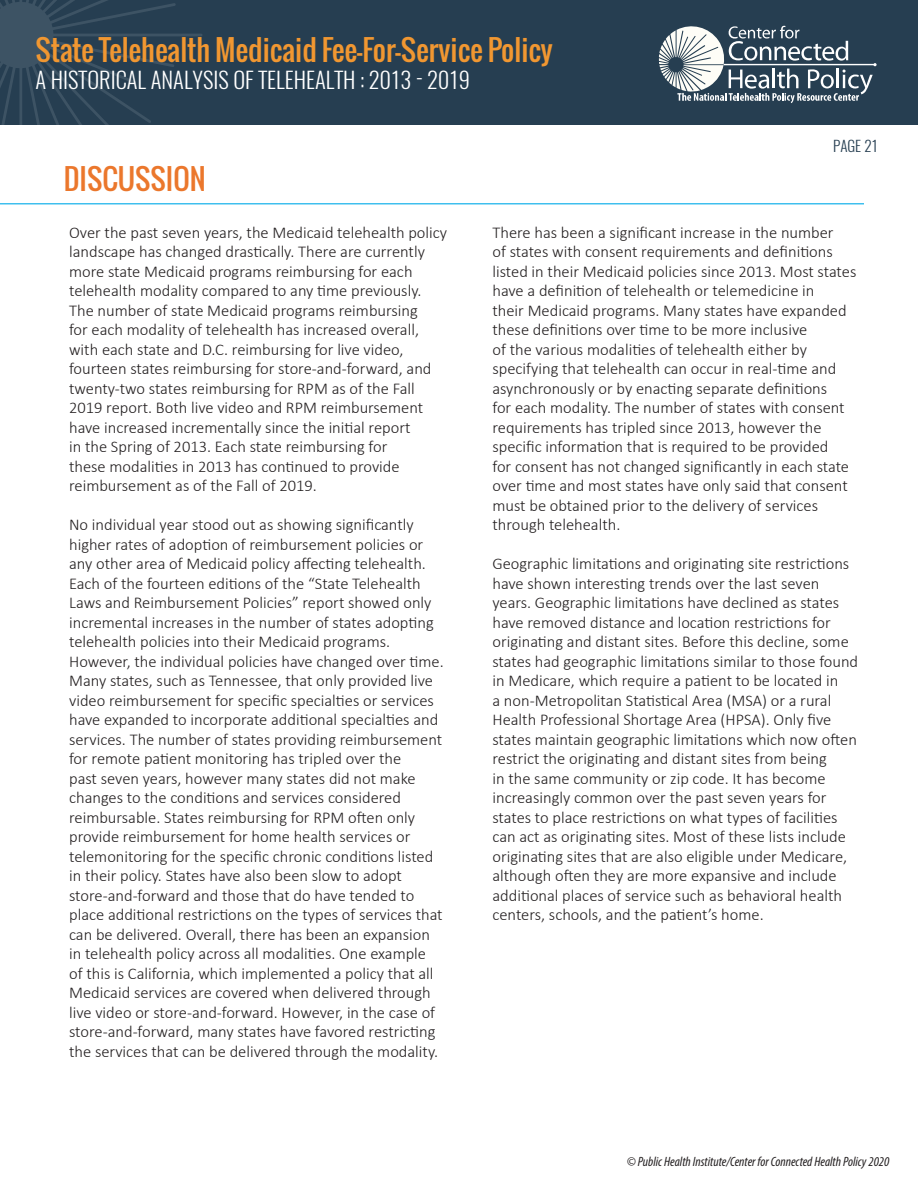
<style>
.page{position:relative;width:918px;height:1188px;background:#fff}
.page>*{position:absolute;margin:0;border:0;box-sizing:border-box;transform-origin:0 0}
.t1{font:28.5px "Oswald";color:#f19731}
.Chapter{font:28.5px "Oswald";color:#eb772c}
.t2{font:300 22.5px "Oswald";color:#fff}
.t3{font:300 16.5px/19.5px "Calibri";color:#231f20}
.t4{font:300 15px "Oswald";color:#263e51}
.t5{font:italic condensed 13.5px "Myriad Pro";color:#231f20}
</style>
<div class="page">
<div style="left:0;top:0;width:918px;height:125px;background:#263e51"></div>
<svg style="left:659px;top:26px;width:218px;height:77px"></svg>
<svg style="left:0;top:0;width:202px;height:125px"></svg>
<hr style="left:0;top:203px;width:864px;height:1px;background:#38bdee">
<h1 class="t1" style="left:36px;top:28px;width:518px">State Telehealth Medicaid Fee-For-Service Policy</h1>
<h2 class="t2" style="left:36px;top:65px;width:436px">A HISTORICAL ANALYSIS OF TELEHEALTH : 2013 - 2019</h2>
<p class="t4" style="left:833px;top:135px;width:46px">PAGE 21</p>
<p class="Chapter" style="left:64px;top:158px;width:144px">DISCUSSION</p>
<p class="t3" style="left:69px;top:223px;width:380px">Over the past seven years, the Medicaid telehealth policy landscape has changed drastically. There are currently more state Medicaid programs reimbursing for each telehealth modality compared to any time previously.<br>The number of state Medicaid programs reimbursing<br>for each modality of telehealth has increased overall, with each state and D.C. reimbursing for live video, fourteen states reimbursing for store-and-forward, and twenty-two states reimbursing for RPM as of the Fall 2019 report. Both live video and RPM reimbursement have increased incrementally since the initial report<br>in the Spring of 2013. Each state reimbursing for<br>these modalities in 2013 has continued to provide reimbursement as of the Fall of 2019.</p>
<p class="t3" style="left:69px;top:515px;width:376px">No individual year stood out as showing significantly higher rates of adoption of reimbursement policies or any other area of Medicaid policy affecting telehealth.<br>Each of the fourteen editions of the “State Telehealth Laws and Reimbursement Policies” report showed only incremental increases in the number of states adopting telehealth policies into their Medicaid programs.<br>However, the individual policies have changed over time.<br>Many states, such as Tennessee, that only provided live video reimbursement for specific specialties or services have expanded to incorporate additional specialties and services. The number of states providing reimbursement for remote patient monitoring has tripled over the<br>past seven years, however many states did not make changes to the conditions and services considered reimbursable. States reimbursing for RPM often only provide reimbursement for home health services or telemonitoring for the specific chronic conditions listed in their policy. States have also been slow to adopt store-and-forward and those that do have tended to place additional restrictions on the types of services that can be delivered. Overall, there has been an expansion in telehealth policy across all modalities. One example<br>of this is California, which implemented a policy that all Medicaid services are covered when delivered through live video or store-and-forward. However, in the case of store-and-forward, many states have favored restricting the services that can be delivered through the modality.</p>
<p class="t3" style="left:492px;top:223px;width:365px">There has been a significant increase in the number<br>of states with consent requirements and definitions listed in their Medicaid policies since 2013. Most states have a definition of telehealth or telemedicine in<br>their Medicaid programs. Many states have expanded these definitions over time to be more inclusive<br>of the various modalities of telehealth either by specifying that telehealth can occur in real-time and asynchronously or by enacting separate definitions<br>for each modality. The number of states with consent requirements has tripled since 2013, however the specific information that is required to be provided<br>for consent has not changed significantly in each state over time and most states have only said that consent must be obtained prior to the delivery of services through telehealth.</p>
<p class="t3" style="left:492px;top:554px;width:367px">Geographic limitations and originating site restrictions have shown interesting trends over the last seven years. Geographic limitations have declined as states have removed distance and location restrictions for originating and distant sites. Before this decline, some states had geographic limitations similar to those found in Medicare, which require a patient to be located in<br>a non-Metropolitan Statistical Area (MSA) or a rural Health Professional Shortage Area (HPSA). Only five states maintain geographic limitations which now often restrict the originating and distant sites from being<br>in the same community or zip code. It has become increasingly common over the past seven years for states to place restrictions on what types of facilities can act as originating sites. Most of these lists include originating sites that are also eligible under Medicare, although often they are more expansive and include additional places of service such as behavioral health centers, schools, and the patient’s home.</p>
<p class="t5" style="left:627px;top:1154px;width:264px">© Public Health Institute/Center for Connected Health Policy 2020</p>
</div>
